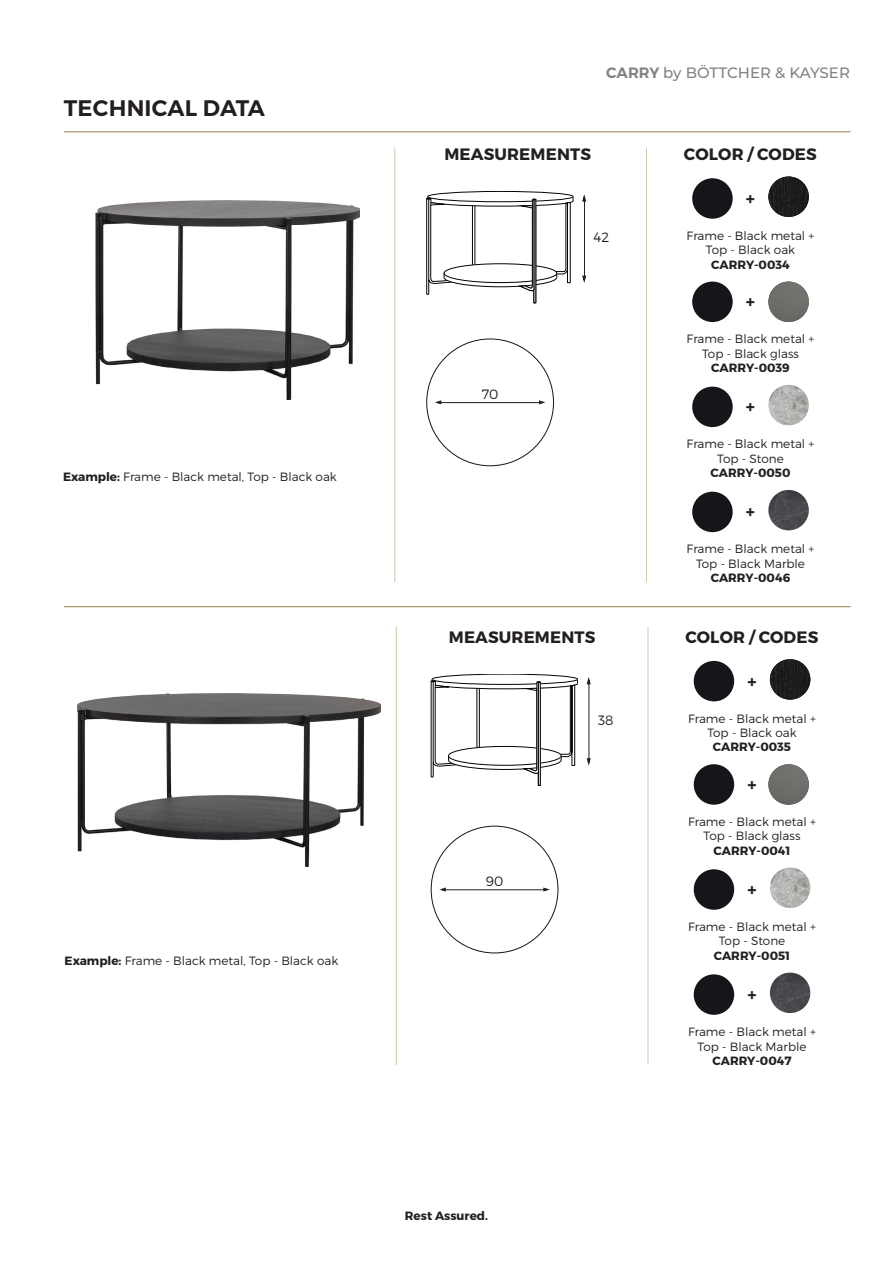
<style>
.page{position:relative;width:893px;height:1263px;background:#fff}
.page>*{position:absolute;margin:0;border:0;box-sizing:border-box;transform-origin:0 0}
.t1{font:600 22.5px "Montserrat";letter-spacing:.01em;color:#231f20}
.t2{font:700 18px "Montserrat";color:#231f20}
.t3{font:700 16.5px "Montserrat";letter-spacing:.01em;color:#231f20}
.t4{font:500 15px "Montserrat";color:#808285}
.t5{font:300 13.5px "Montserrat";color:#231f20}
.t6{font:300 12px "Montserrat";color:#231f20}
.t7{font:700 12px "Montserrat";color:#231f20}
.s1{font-weight:700}
.s2{font-weight:600}
</style>
<div class="page">
<hr style="left:646px;top:147px;width:1px;height:435px;background:#d3c8ae">
<hr style="left:394px;top:147px;width:1px;height:435px;background:#d3c8ae">
<div style="left:692px;top:178px;width:41px;height:41px;background:#17151a;border-radius:50%"></div>
<img style="left:768px;top:176px;width:41px;height:41px;border-radius:20px">
<img style="left:96px;top:201px;width:263px;height:198px">
<hr style="left:584px;top:199px;width:1px;height:78px;background:#231f20">
<svg style="left:582px;top:194px;width:5px;height:8px"></svg>
<svg style="left:582px;top:275px;width:5px;height:8px"></svg>
<svg style="left:428px;top:191px;width:145px;height:11px"></svg>
<div style="left:427px;top:191px;width:146px;height:11px;border:1px solid #040503;border-radius:50%"></div>
<svg style="left:426px;top:195px;width:148px;height:108px"></svg>
<hr style="left:440px;top:402px;width:100px;height:1px;background:#231f20">
<svg style="left:538px;top:400px;width:8px;height:5px"></svg>
<svg style="left:435px;top:400px;width:7px;height:5px"></svg>
<hr style="left:64px;top:606px;width:786px;height:1px;background:#937c4d">
<hr style="left:64px;top:132px;width:786px;height:1px;background:#937c4d">
<div style="left:692px;top:282px;width:41px;height:40px;background:#17151a;border-radius:50%"></div>
<img style="left:768px;top:282px;width:41px;height:40px;border-radius:20px">
<hr style="left:648px;top:626px;width:1px;height:439px;background:#d3c8ae">
<hr style="left:396px;top:626px;width:1px;height:439px;background:#d3c8ae">
<div style="left:694px;top:661px;width:40px;height:40px;background:#17151a;border-radius:50%"></div>
<img style="left:770px;top:659px;width:40px;height:41px;border-radius:20px">
<img style="left:78px;top:694px;width:302px;height:172px">
<hr style="left:589px;top:682px;width:1px;height:78px;background:#231f20">
<svg style="left:586px;top:677px;width:5px;height:8px"></svg>
<svg style="left:586px;top:757px;width:5px;height:9px"></svg>
<svg style="left:432px;top:674px;width:145px;height:10px"></svg>
<div style="left:432px;top:674px;width:146px;height:11px;border:1px solid #040503;border-radius:50%"></div>
<svg style="left:431px;top:678px;width:147px;height:108px"></svg>
<hr style="left:444px;top:889px;width:100px;height:1px;background:#231f20">
<svg style="left:542px;top:887px;width:8px;height:5px"></svg>
<svg style="left:439px;top:887px;width:8px;height:5px"></svg>
<div style="left:694px;top:764px;width:40px;height:41px;background:#17151a;border-radius:50%"></div>
<img style="left:768px;top:764px;width:41px;height:41px;border-radius:20px">
<div style="left:692px;top:492px;width:41px;height:40px;background:#17151a;border-radius:50%"></div>
<img style="left:768px;top:490px;width:41px;height:40px;border-radius:20px">
<div style="left:694px;top:974px;width:40px;height:41px;background:#17151a;border-radius:50%"></div>
<img style="left:770px;top:972px;width:40px;height:41px;border-radius:20px">
<div style="left:692px;top:387px;width:41px;height:40px;background:#17151a;border-radius:50%"></div>
<img style="left:768px;top:385px;width:41px;height:40px;border-radius:20px">
<div style="left:694px;top:869px;width:40px;height:41px;background:#17151a;border-radius:50%"></div>
<img style="left:770px;top:867px;width:40px;height:41px;border-radius:20px">
<p class="t1" style="left:64px;top:94px;width:202px">TECHNICAL DATA</p>
<p class="t6" style="left:63px;top:469px;width:275px"><span class="s1">Example:</span> Frame - Black metal, Top - Black oak</p>
<p class="t6" style="left:65px;top:953px;width:275px"><span class="s1">Example:</span> Frame - Black metal, Top - Black oak</p>
<p class="t4" style="left:606px;top:63px;width:245px"><span class="s2">CARRY</span> by BÖTTCHER &amp; KAYSER</p>
<p class="t3" style="left:444px;top:144px;width:148px">MEASUREMENTS</p>
<p class="t3" style="left:684px;top:144px;width:134px">COLOR / CODES</p>
<p class="t2" style="left:746px;top:187px;width:11px">+</p>
<p class="t5" style="left:482px;top:386px;width:18px">70</p>
<p class="t5" style="left:593px;top:229px;width:17px">42</p>
<p class="t3" style="left:449px;top:627px;width:148px">MEASUREMENTS</p>
<p class="t5" style="left:486px;top:873px;width:19px">90</p>
<p class="t5" style="left:598px;top:712px;width:17px">38</p>
<p class="t7" style="left:405px;top:1209px;width:85px">Rest Assured.</p>
<p class="t6" style="left:687px;top:228px;width:129px">Frame - Black metal +</p>
<p class="t6" style="left:706px;top:243px;width:91px">Top - Black oak</p>
<p class="t7" style="left:711px;top:257px;width:80px">CARRY-0034</p>
<p class="t2" style="left:746px;top:291px;width:11px">+</p>
<p class="t6" style="left:687px;top:332px;width:129px">Frame - Black metal +</p>
<p class="t6" style="left:702px;top:346px;width:98px">Top - Black glass</p>
<p class="t7" style="left:711px;top:360px;width:80px">CARRY-0039</p>
<p class="t2" style="left:746px;top:396px;width:11px">+</p>
<p class="t6" style="left:687px;top:437px;width:129px">Frame - Black metal +</p>
<p class="t6" style="left:717px;top:451px;width:68px">Top - Stone</p>
<p class="t7" style="left:711px;top:465px;width:81px">CARRY-0050</p>
<p class="t2" style="left:746px;top:501px;width:11px">+</p>
<p class="t6" style="left:687px;top:542px;width:129px">Frame - Black metal +</p>
<p class="t6" style="left:696px;top:556px;width:110px">Top - Black Marble</p>
<p class="t7" style="left:711px;top:570px;width:81px">CARRY-0046</p>
<p class="t3" style="left:685px;top:627px;width:134px">COLOR / CODES</p>
<p class="t2" style="left:747px;top:670px;width:11px">+</p>
<p class="t6" style="left:688px;top:711px;width:129px">Frame - Black metal +</p>
<p class="t6" style="left:707px;top:725px;width:91px">Top - Black oak</p>
<p class="t7" style="left:713px;top:740px;width:80px">CARRY-0035</p>
<p class="t2" style="left:747px;top:773px;width:11px">+</p>
<p class="t6" style="left:688px;top:814px;width:129px">Frame - Black metal +</p>
<p class="t6" style="left:704px;top:829px;width:98px">Top - Black glass</p>
<p class="t7" style="left:714px;top:843px;width:78px">CARRY-0041</p>
<p class="t2" style="left:747px;top:878px;width:11px">+</p>
<p class="t6" style="left:688px;top:919px;width:129px">Frame - Black metal +</p>
<p class="t6" style="left:719px;top:934px;width:68px">Top - Stone</p>
<p class="t7" style="left:714px;top:948px;width:78px">CARRY-0051</p>
<p class="t2" style="left:747px;top:983px;width:11px">+</p>
<p class="t6" style="left:688px;top:1024px;width:129px">Frame - Black metal +</p>
<p class="t6" style="left:697px;top:1039px;width:110px">Top - Black Marble</p>
<p class="t7" style="left:712px;top:1053px;width:80px">CARRY-0047</p>
</div>
